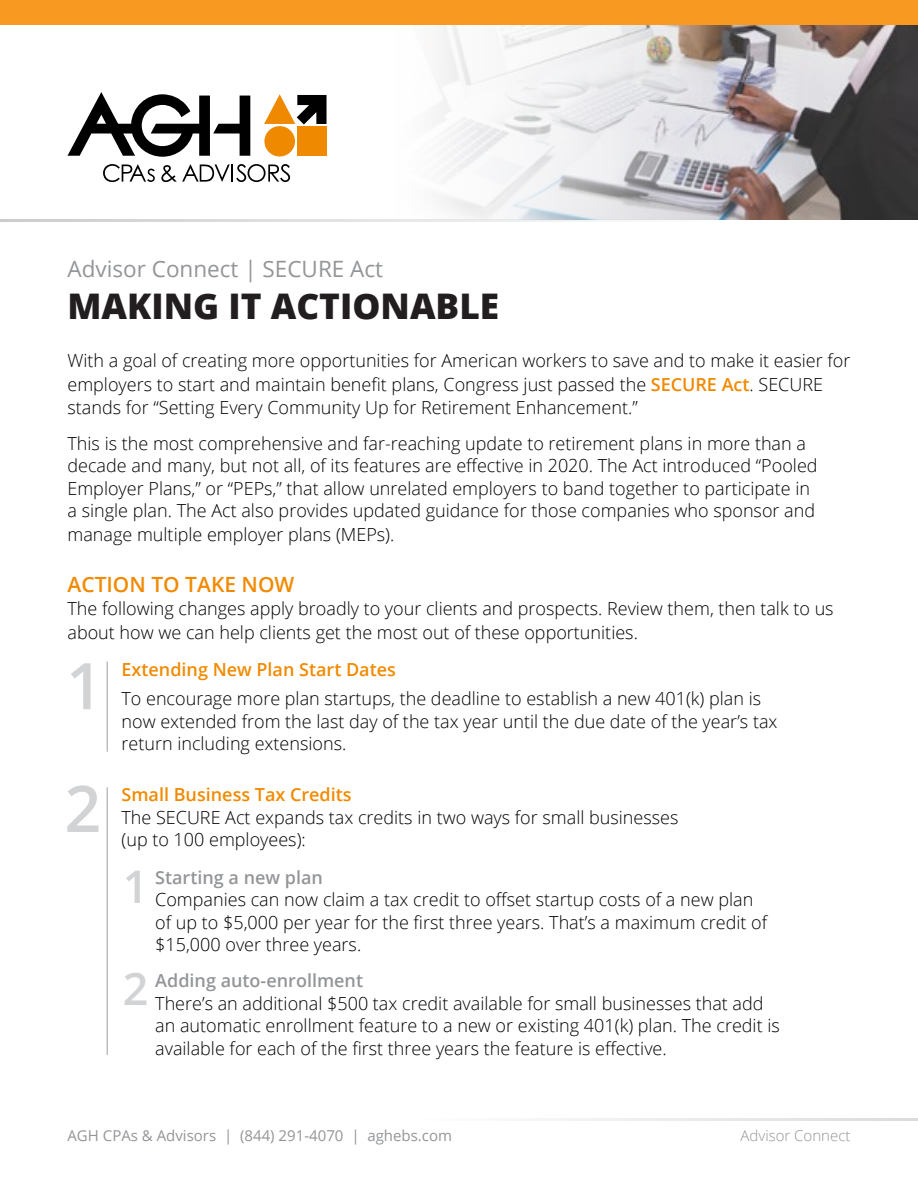
<style>
.page{position:relative;width:918px;height:1188px;background:#fff}
.page>*{position:absolute;margin:0;border:0;box-sizing:border-box;transform-origin:0 0}
.t1{font:600 64.35px/122.9px "Open Sans";color:#d1d3d4}
.t2{font:600 45px "Open Sans";color:#d1d3d4}
.t3{font:800 35.25px "Open Sans";color:#221e1f}
.t4{font:22.5px "Open Sans";color:#939598}
.t5{font:600 21px "Open Sans";color:#f18a00}
.t6{font:300 18px/22.5px "Open Sans";color:#000}
.t7{font:600 18px "Open Sans";color:#f18a00}
.t8{font:600 18px "Open Sans";color:#939598}
.t9{font:15px "Open Sans";color:#939598}
.t10{font:300 15px "Open Sans";color:#939598}
.s1{font-weight:600;color:#f18a00}
</style>
<div class="page">
<img style="left:321px;top:24px;width:597px;height:195px">
<hr style="left:0;top:219px;width:728px;height:3px;background:#bcbec0">
<hr style="left:416px;top:1118px;width:502px;height:2px;background:#bcbec0">
<div style="left:0;top:0;width:918px;height:24px;background:#f89921"></div>
<svg style="left:68px;top:92px;width:182px;height:65px"></svg>
<svg style="left:264px;top:94px;width:63px;height:31px"></svg>
<div style="left:264px;top:126px;width:31px;height:31px;background:#ef8a00;border-radius:50%"></div>
<div style="left:297px;top:127px;width:30px;height:29px;background:#ef8a00"></div>
<svg style="left:103px;top:164px;width:52px;height:18px"></svg>
<svg style="left:161px;top:164px;width:129px;height:18px"></svg>
<hr style="left:106px;top:662px;width:2px;height:90px;background:#bcbec0">
<hr style="left:106px;top:787px;width:2px;height:268px;background:#bcbec0">
<p class="t4" style="left:68px;top:253px;width:317px">Advisor Connect | SECURE Act</p>
<h3 class="t3" style="left:68px;top:279px;width:433px">MAKING IT ACTIONABLE</h3>
<p class="t6" style="left:68px;top:349px;width:784px;line-height:23.2px">With a goal of creating more opportunities for American workers to save and to make it easier for employers to start and maintain benefit plans, Congress just passed the <span class="s1">SECURE Act</span>. SECURE stands for “Setting Every Community Up for Retirement Enhancement.”</p>
<p class="t6" style="left:68px;top:431px;width:752px">This is the most comprehensive and far-reaching update to retirement plans in more than a decade and many, but not all, of its features are effective in 2020. The Act introduced “Pooled Employer Plans,” or “PEPs,” that allow unrelated employers to band together to participate in a single plan. The Act also provides updated guidance for those companies who sponsor and manage multiple employer plans (MEPs).</p>
<p class="t5" style="left:68px;top:570px;width:228px">ACTION TO TAKE NOW</p>
<p class="t6" style="left:68px;top:596px;width:768px;line-height:24px">The following changes apply broadly to your clients and prospects. Review them, then talk to us about how we can help clients get the most out of these opportunities.</p>
<p class="t7" style="left:122px;top:657px;width:276px">Extending New Plan Start Dates</p>
<p class="t6" style="left:122px;top:687px;width:658px">To encourage more plan startups, the deadline to establish a new 401(k) plan is now extended from the last day of the tax year until the due date of the year’s tax return including extensions.</p>
<p class="t7" style="left:122px;top:782px;width:232px">Small Business Tax Credits</p>
<p class="t6" style="left:121px;top:806px;width:558px">The SECURE Act expands tax credits in two ways for small businesses (up to 100 employees):</p>
<p class="t8" style="left:155px;top:865px;width:169px">Starting a new plan</p>
<p class="t6" style="left:155px;top:888px;width:613px">Companies can now claim a tax credit to offset startup costs of a new plan of up to $5,000 per year for the first three years. That’s a maximum credit of $15,000 over three years.</p>
<p class="t8" style="left:155px;top:968px;width:209px">Adding auto-enrollment</p>
<p class="t6" style="left:155px;top:992px;width:626px">There’s an additional $500 tax credit available for small businesses that add an automatic enrollment feature to a new or existing 401(k) plan. The credit is available for each of the first three years the feature is effective.</p>
<h1 class="t1" style="left:65px;top:623px;width:40px">1<br>2</h1>
<h2 class="t2" style="left:123px;top:855px;width:27px">1</h2>
<h2 class="t2" style="left:123px;top:958px;width:27px">2</h2>
<p class="t9" style="left:68px;top:1125px;width:386px">AGH CPAs &amp; Advisors | (844) 291-4070 | aghebs.com</p>
<p class="t10" style="left:741px;top:1125px;width:111px">Advisor Connect</p>
</div>
